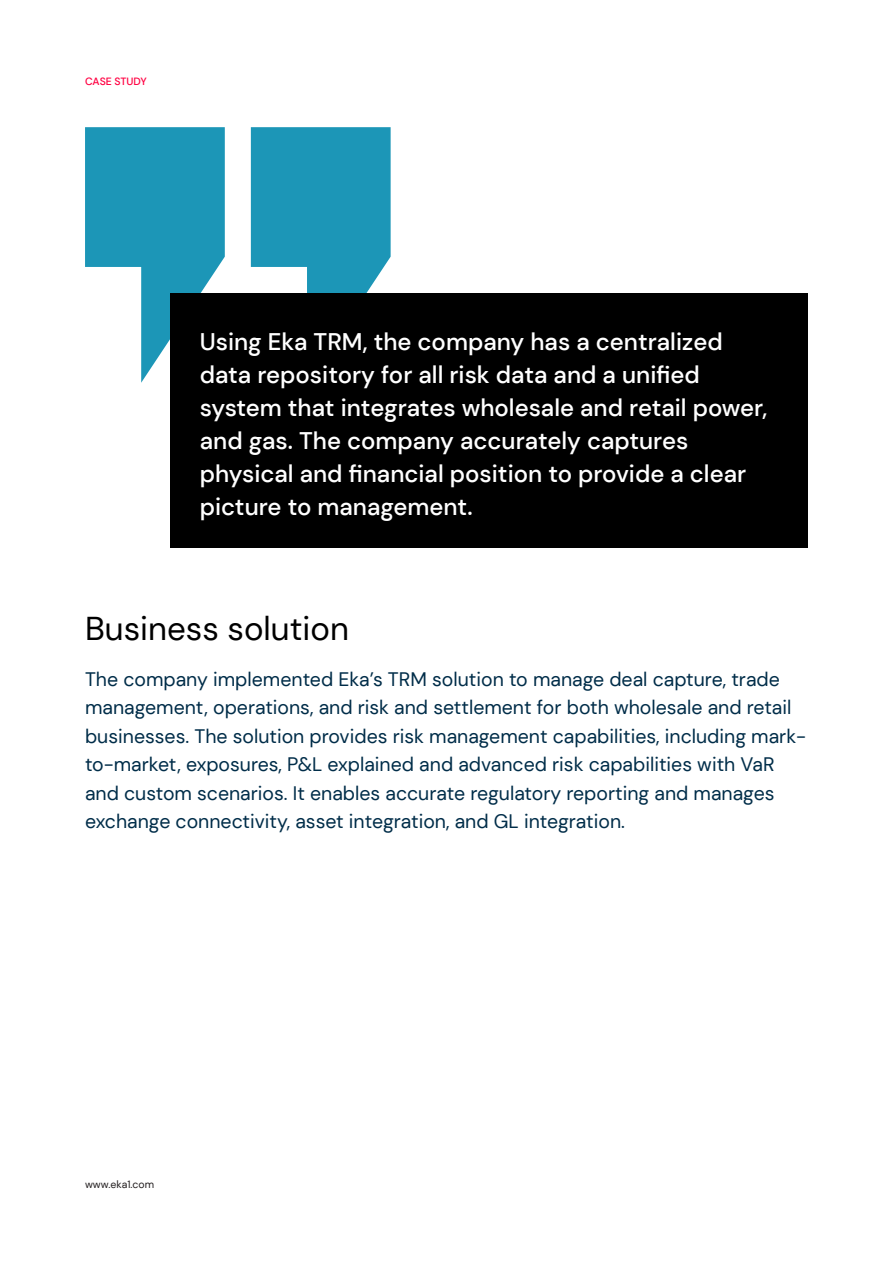
<style>
.page{position:relative;width:893px;height:1263px;background:#fff}
.page>*{position:absolute;margin:0;border:0;box-sizing:border-box;transform-origin:0 0}
.t1{font:33px "DM Sans";color:#000}
.t2{font:500 24px/33px "DM Sans";color:#fff}
.t3{font:19.5px/28.5px "DM Sans";color:#002d49}
.t4{font:10.5px "DM Sans";color:#231f20}
.t5{font:500 10.5px "DM Sans";color:#ff0042}
</style>
<div class="page">
<svg style="left:85px;top:127px;width:306px;height:256px;fill:#1c96b7"></svg>
<div style="left:171px;top:294px;width:637px;height:254px;background:#000"></div>
<p class="t5" style="left:85px;top:75px;width:63px">CASE STUDY</p>
<p class="t2" style="left:200px;top:325px;width:524px">Using Eka TRM, the company has a centralized data repository for all risk data and a unified</p>
<p class="t2" style="left:200px;top:391px;width:569px">system that integrates wholesale and retail power, and gas. The company accurately captures</p>
<p class="t2" style="left:200px;top:457px;width:548px">physical and financial position to provide a clear picture to management.</p>
<p class="t1" style="left:85px;top:608px;width:265px">Business solution</p>
<p class="t3" style="left:85px;top:664px;width:723px">The company implemented Eka’s TRM solution to manage deal capture, trade management, operations, and risk and settlement for both wholesale and retail businesses. The solution provides risk management capabilities, including mark&shy;to-market, exposures, P&amp;L explained and advanced risk capabilities with VaR and custom scenarios. It enables accurate regulatory reporting and manages exchange connectivity, asset integration, and GL integration.</p>
<p class="t4" style="left:85px;top:1178px;width:71px">www.eka1.com</p>
</div>
